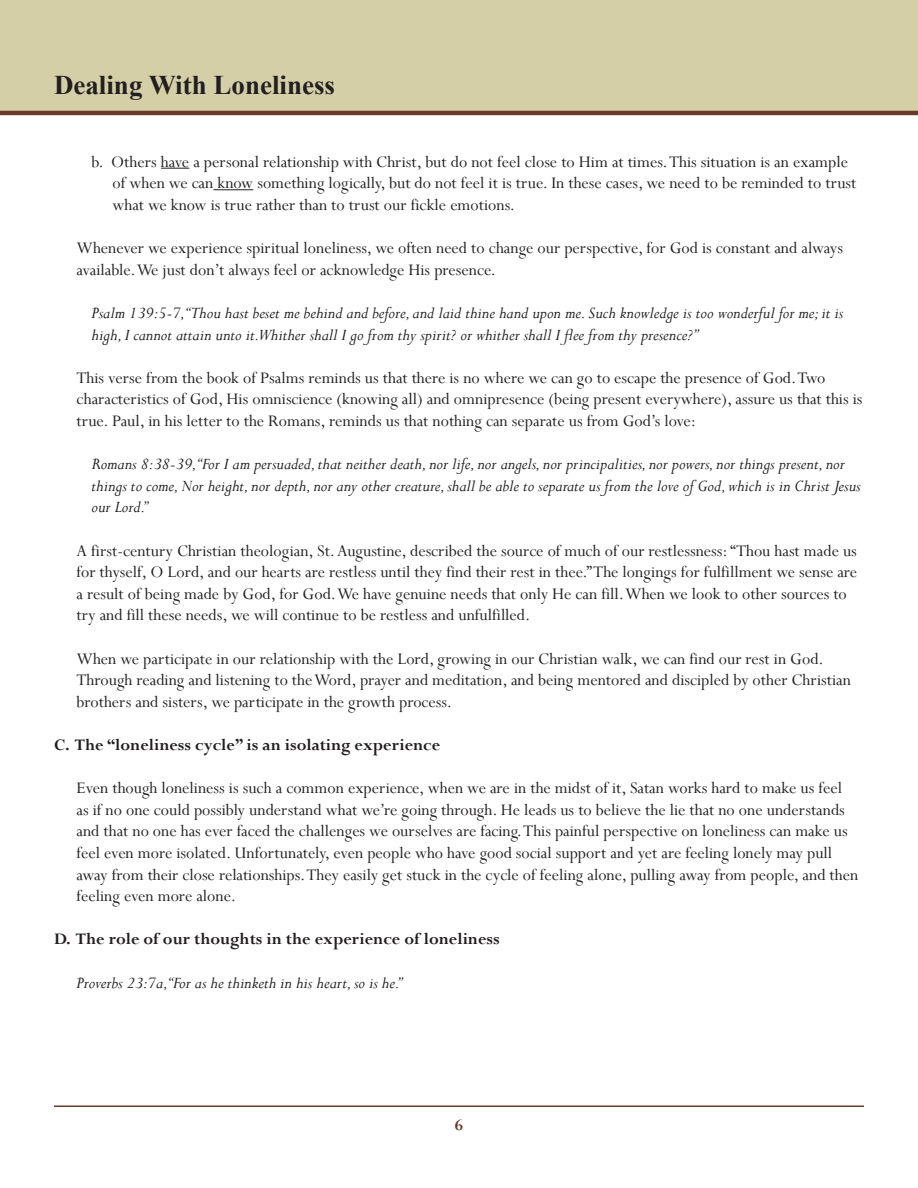
<style>
.page{position:relative;width:918px;height:1188px;background:#fff}
.page>*{position:absolute;margin:0;border:0;box-sizing:border-box;transform-origin:0 0}
.t1{font:700 27px "Times New Roman";color:#231f20}
.Main_Body{font:18px/21.6px "Perpetua";color:#231f20}
.Main_Body-2{font:italic 18px/21.6px "Perpetua";color:#231f20}
.Sub_Headers__A__B__C{font:700 18px "Perpetua";color:#231f20}
.t2{font:700 18px "Perpetua";color:#683a2a}
</style>
<div class="page">
<div style="left:0;top:0;width:918px;height:113px;background:#d4cfa6"></div>
<hr style="left:54px;top:1106px;width:810px;height:1px;background:#683a2a">
<hr style="left:0;top:111px;width:918px;height:4px;background:#683a2a">
<svg style="left:161px;top:168px;width:28px;height:1px"></svg>
<hr style="left:213px;top:189px;width:40px;height:1px;background:#231f20">
<h1 class="t1" style="left:54px;top:66px;width:283px">Dealing With Loneliness</h1>
<p class="Main_Body" style="left:112px;top:150px;width:746px;text-indent:-21px">b. Others have a personal relationship with Christ, but do not feel close to Him at times. This situation is an example of when we can know something logically, but do not feel it is true. In these cases, we need to be reminded to trust what we know is true rather than to trust our fickle emotions.</p>
<p class="Main_Body" style="left:76px;top:237px;width:768px">Whenever we experience spiritual loneliness, we often need to change our perspective, for God is constant and always available. We just don’t always feel or acknowledge His presence.</p>
<p class="Main_Body-2" style="left:92px;top:301px;width:753px">Psalm 139:5-7,“Thou hast beset me behind and before, and laid thine hand upon me. Such knowledge is too wonderful for me; it is high, I cannot attain unto it.Whither shall I go from thy spirit? or whither shall I flee from thy presence?”</p>
<p class="Main_Body" style="left:76px;top:366px;width:788px">This verse from the book of Psalms reminds us that there is no where we can go to escape the presence of God. Two characteristics of God, His omniscience (knowing all) and omnipresence (being present everywhere), assure us that this is true. Paul, in his letter to the Romans, reminds us that nothing can separate us from God’s love:</p>
<p class="Main_Body-2" style="left:92px;top:453px;width:771px">Romans 8:38-39,“For I am persuaded, that neither death, nor life, nor angels, nor principalities, nor powers, nor things present, nor things to come, Nor height, nor depth, nor any other creature, shall be able to separate us from the love of God, which is in Christ Jesus our Lord.”</p>
<p class="Main_Body" style="left:76px;top:539px;width:782px">A first-century Christian theologian, St. Augustine, described the source of much of our restlessness: “Thou hast made us for thyself, O Lord, and our hearts are restless until they find their rest in thee.” The longings for fulfillment we sense are a result of being made by God, for God. We have genuine needs that only He can fill. When we look to other sources to try and fill these needs, we will continue to be restless and unfulfilled.</p>
<p class="Main_Body" style="left:76px;top:647px;width:776px">When we participate in our relationship with the Lord, growing in our Christian walk, we can find our rest in God.<br>Through reading and listening to the Word, prayer and meditation, and being mentored and discipled by other Christian brothers and sisters, we participate in the growth process.</p>
<p class="Sub_Headers__A__B__C" style="left:54px;top:734px;width:388px">C. The “loneliness cycle” is an isolating experience</p>
<p class="Main_Body" style="left:76px;top:777px;width:783px">Even though loneliness is such a common experience, when we are in the midst of it, Satan works hard to make us feel as if no one could possibly understand what we’re going through. He leads us to believe the lie that no one understands and that no one has ever faced the challenges we ourselves are facing. This painful perspective on loneliness can make us feel even more isolated. Unfortunately, even people who have good social support and yet are feeling lonely may pull away from their close relationships. They easily get stuck in the cycle of feeling alone, pulling away from people, and then feeling even more alone.</p>
<p class="Sub_Headers__A__B__C" style="left:54px;top:928px;width:447px">D. The role of our thoughts in the experience of loneliness</p>
<p class="Main_Body-2" style="left:76px;top:971px;width:327px">Proverbs 23:7a,“For as he thinketh in his heart, so is he.”</p>
<p class="t2" style="left:455px;top:1114px;width:10px">6</p>
</div>
